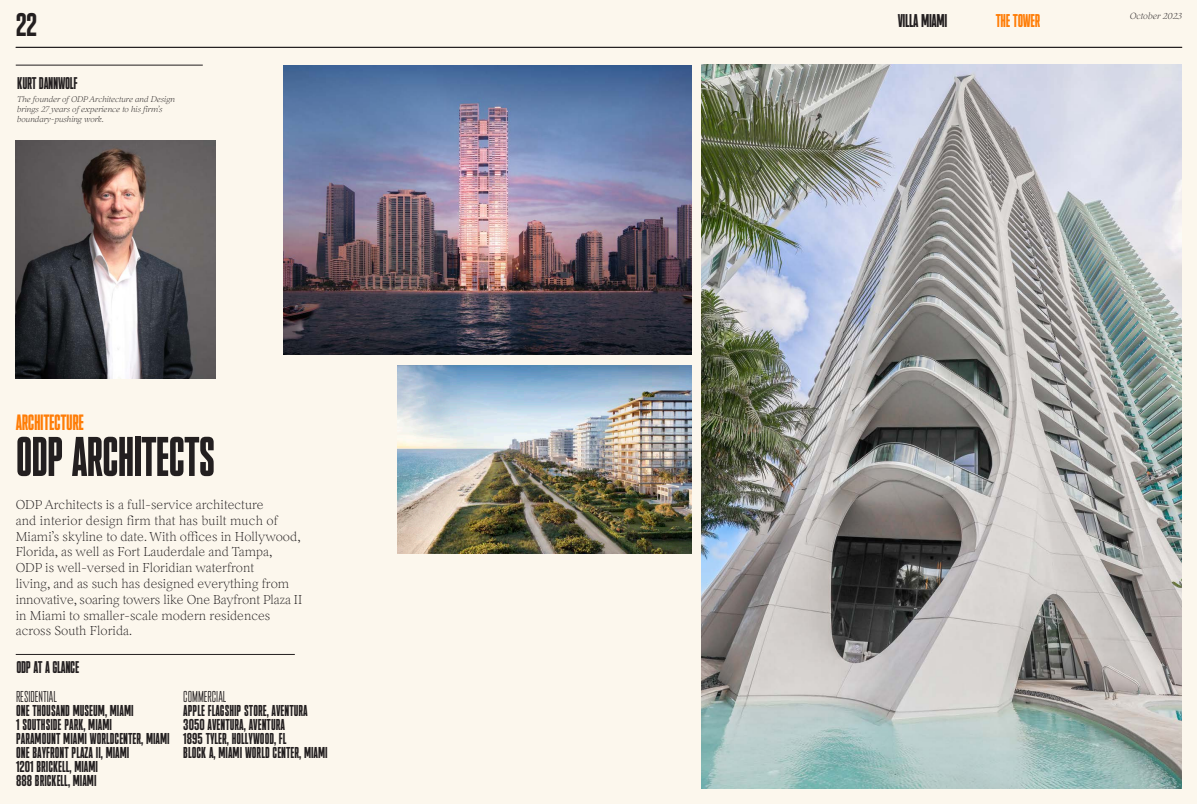
<style>
.page{position:relative;width:1197px;height:804px;background:#fff}
.page>*{position:absolute;margin:0;border:0;box-sizing:border-box;transform-origin:0 0}
.t1{font:55.74px "Plaak 41 Bold Ult Cond";letter-spacing:-.02em;color:#231f20}
.t2{font:32.73px "Plaak 41 Bold Ult Cond";color:#231f20}
.t3{font:22.14px "Plaak 41 Bold Ult Cond";letter-spacing:-.02em;color:#ff7d07}
.t4{font:18.46px "Plaak 41 Bold Ult Cond";letter-spacing:-.02em;color:#231f20}
.t5{font:18.46px "Plaak 41 Bold Ult Cond";letter-spacing:-.02em;color:#ff7d07}
.t6{font:16.97px "Plaak 41 Bold Ult Cond";letter-spacing:-.02em;color:#231f20}
.t7{font:15.75px "Plaak 41 Bold Ult Cond";color:#231f20}
.t8{font:300 condensed 15.75px "Plaak 23";color:#231f20}
.Body_Copy{font:300 13.21px/15.8px "Inferi";color:#231f20}
.t9{font:italic 300 9.19px "Inferi";color:#231f20}
.t10{font:italic 300 8.4px/10.1px "Inferi";color:#231f20}
</style>
<div class="page">
<div style="left:0;top:0;width:1197px;height:803px;background:#fcf7ed"></div>
<hr style="left:16px;top:47px;width:1166px;height:1px;background:#231f20">
<img style="left:702px;top:65px;width:479px;height:723px">
<img style="left:397px;top:365px;width:294px;height:188px">
<img style="left:283px;top:66px;width:408px;height:288px">
<hr style="left:16px;top:654px;width:279px;height:1px;background:#231f20">
<hr style="left:16px;top:65px;width:187px;height:1px;background:#231f20">
<img style="left:16px;top:140px;width:199px;height:239px">
<h2 class="t2" style="left:16px;top:10px;width:23px">22</h2>
<p class="t6" style="left:17px;top:76px;width:62px">KURT DANNWOLF</p>
<p class="t10" style="left:17px;top:94px;width:159px">The founder of ODP Architecture and Design brings 27 years of experience to his firm’s boundary-pushing work.</p>
<p class="t3" style="left:16px;top:412px;width:70px">ARCHITECTURE</p>
<p class="t1" style="left:16px;top:431px;width:201px">ODP ARCHITECTS</p>
<p class="Body_Copy" style="left:16px;top:497px;width:288px">ODP Architects is a full-service architecture<br>and interior design firm that has built much of Miami’s skyline to date. With offices in Hollywood, Florida, as well as Fort Lauderdale and Tampa, ODP is well-versed in Floridian waterfront<br>living, and as such has designed everything from innovative, soaring towers like One Bayfront Plaza II in Miami to smaller-scale modern residences across South Florida.</p>
<p class="t6" style="left:16px;top:659px;width:64px">ODP AT A GLANCE</p>
<p class="t8" style="left:16px;top:689px;width:42px">RESIDENTIAL</p>
<p class="t7" style="left:16px;top:703px;width:119px">ONE THOUSAND MUSEUM, MIAMI</p>
<p class="t7" style="left:16px;top:717px;width:97px">1 SOUTHSIDE PARK, MIAMI</p>
<p class="t7" style="left:16px;top:731px;width:155px">PARAMOUNT MIAMI WORLDCENTER, MIAMI</p>
<p class="t7" style="left:16px;top:745px;width:115px">ONE BAYFRONT PLAZA II, MIAMI</p>
<p class="t7" style="left:16px;top:759px;width:84px">1201 BRICKELL, MIAMI</p>
<p class="t7" style="left:16px;top:773px;width:82px">888 BRICKELL, MIAMI</p>
<p class="t8" style="left:183px;top:689px;width:45px">COMMERCIAL</p>
<p class="t7" style="left:183px;top:703px;width:126px">APPLE FLAGSHIP STORE, AVENTURA</p>
<p class="t7" style="left:183px;top:717px;width:103px">3050 AVENTURA, AVENTURA</p>
<p class="t7" style="left:183px;top:731px;width:105px">1895 TYLER, HOLLYWOOD, FL</p>
<p class="t7" style="left:183px;top:745px;width:146px">BLOCK A, MIAMI WORLD CENTER, MIAMI</p>
<h3 class="t4" style="left:898px;top:13px;width:51px">VILLA MIAMI</h3>
<h3 class="t5" style="left:996px;top:13px;width:46px">THE TOWER</h3>
<p class="t9" style="left:1130px;top:11px;width:54px">October 2023</p>
</div>
